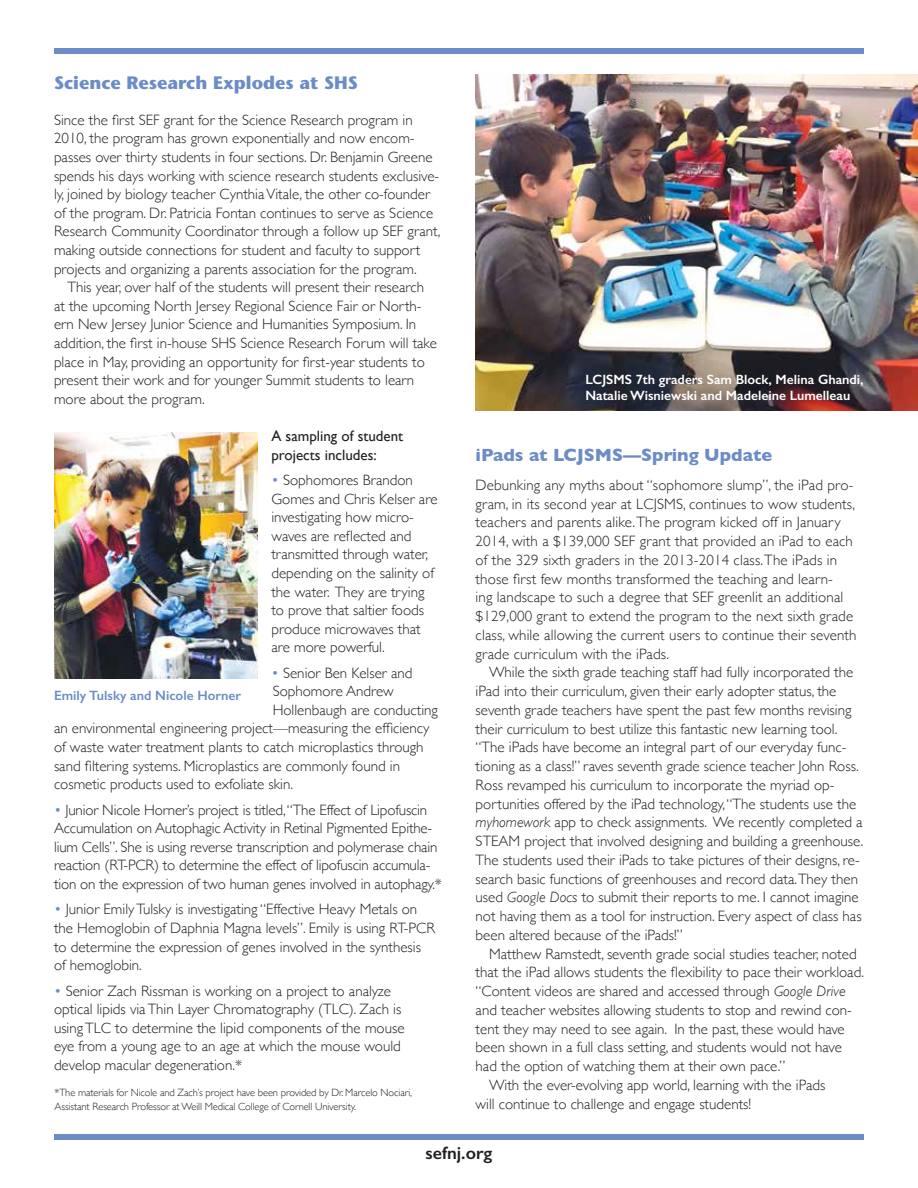
<style>
.page{position:relative;width:918px;height:1188px;background:#fff}
.page>*{position:absolute;margin:0;border:0;box-sizing:border-box;transform-origin:0 0}
.t1{font:700 18px "Stone Sans";color:#6c8cc7}
.t2{font:700 18px "Gill Sans";color:#6c8cc7}
.t3{font:600 18px "Gill Sans";color:#231f20}
.t4{font:300 15px/18.6px "Gill Sans";color:#231f20}
.t5{font:15px/18.6px "Gill Sans";color:#231f20}
.t6{font:600 13.5px/16.2px "Gill Sans";color:#fff}
.t7{font:600 13.5px "Gill Sans";color:#6c8cc7}
.t8{font:300 10.5px/13.5px "Gill Sans";letter-spacing:-.01em;color:#231f20}
.s1{color:#6c8cc7}
.s2{font-style:italic}
</style>
<div class="page">
<img style="left:476px;top:75px;width:442px;height:335px">
<div style="left:54px;top:1134px;width:810px;height:6px;background:#6c8cc7"></div>
<div style="left:54px;top:48px;width:810px;height:6px;background:#6c8cc7"></div>
<img style="left:54px;top:433px;width:204px;height:246px">
<p class="t1" style="left:54px;top:72px;width:305px">Science Research Explodes at SHS</p>
<p class="t4" style="left:54px;top:110px;width:360px">Since the first SEF grant for the Science Research program in</p>
<p class="t4" style="left:54px;top:128px;width:362px">2010, the program has grown exponentially and now encom-</p>
<p class="t4" style="left:54px;top:147px;width:380px">passes over thirty students in four sections. Dr. Benjamin Greene</p>
<p class="t4" style="left:54px;top:166px;width:387px">spends his days working with science research students exclusive-</p>
<p class="t4" style="left:54px;top:184px;width:378px">ly, joined by biology teacher Cynthia Vitale, the other co-founder</p>
<p class="t4" style="left:54px;top:203px;width:381px">of the program. Dr. Patricia Fontan continues to serve as Science</p>
<p class="t4" style="left:54px;top:221px;width:388px">Research Community Coordinator through a follow up SEF grant,</p>
<p class="t4" style="left:54px;top:240px;width:368px">making outside connections for student and faculty to support</p>
<p class="t4" style="left:54px;top:259px;width:364px">projects and organizing a parents association for the program.</p>
<p class="t4" style="left:68px;top:277px;width:358px">This year, over half of the students will present their research</p>
<p class="t4" style="left:54px;top:296px;width:369px">at the upcoming North Jersey Regional Science Fair or North-</p>
<p class="t4" style="left:54px;top:314px;width:364px">ern New Jersey Junior Science and Humanities Symposium. In</p>
<p class="t4" style="left:54px;top:333px;width:385px">addition, the first in-house SHS Science Research Forum will take</p>
<p class="t4" style="left:54px;top:352px;width:372px">place in May, providing an opportunity for first-year students to</p>
<p class="t4" style="left:54px;top:370px;width:362px">present their work and for younger Summit students to learn</p>
<p class="t4" style="left:54px;top:389px;width:152px">more about the program.</p>
<p class="t5" style="left:271px;top:426px;width:133px">A sampling of student projects includes:</p>
<p class="t4" style="left:271px;top:470px;width:168px"><span class="s1">•</span> Sophomores Brandon<br>Gomes and Chris Kelser are investigating how micro&shy;waves are reflected and transmitted through water, depending on the salinity of the water. They are trying to prove that saltier foods produce microwaves that are more powerful.</p>
<p class="t4" style="left:271px;top:663px;width:143px"><span class="s1">•</span> Senior Ben Kelser and</p>
<p class="t4" style="left:273px;top:681px;width:123px">Sophomore Andrew</p>
<p class="t4" style="left:273px;top:700px;width:167px">Hollenbaugh are conducting</p>
<p class="t4" style="left:54px;top:719px;width:377px">an environmental engineering project—measuring the efficiency</p>
<p class="t4" style="left:54px;top:737px;width:371px">of waste water treatment plants to catch microplastics through</p>
<p class="t4" style="left:54px;top:756px;width:348px">sand filtering systems. Microplastics are commonly found in</p>
<p class="t4" style="left:54px;top:774px;width:241px">cosmetic products used to exfoliate skin.</p>
<p class="t4" style="left:54px;top:800px;width:389px"><span class="s1">•</span> Junior Nicole Horner’s project is titled, “The Effect of Lipofuscin Accumulation on Autophagic Activity in Retinal Pigmented Epithe&shy;lium Cells”. She is using reverse transcription and polymerase chain reaction (RT-PCR) to determine the effect of lipofuscin accumula&shy;tion on the expression of two human genes involved in autophagy.*</p>
<p class="t4" style="left:54px;top:899px;width:383px"><span class="s1">•</span> Junior Emily Tulsky is investigating “Effective Heavy Metals on the Hemoglobin of Daphnia Magna levels”. Emily is using RT-PCR to determine the expression of genes involved in the synthesis of hemoglobin.</p>
<p class="t4" style="left:54px;top:981px;width:352px"><span class="s1">•</span> Senior Zach Rissman is working on a project to analyze optical lipids via Thin Layer Chromatography (TLC). Zach is using TLC to determine the lipid components of the mouse eye from a young age to an age at which the mouse would develop macular degeneration.*</p>
<p class="t7" style="left:54px;top:687px;width:189px">Emily Tulsky and Nicole Horner</p>
<p class="t8" style="left:55px;top:1085px;width:359px">*The materials for Nicole and Zach’s project have been provided by Dr. Marcelo Nociari,<br>Assistant Research Professor at Weill Medical College of Cornell University.</p>
<p class="t6" style="left:585px;top:371px;width:280px">LCJSMS 7th graders Sam Block, Melina Ghandi,<br>Natalie Wisniewski and Madeleine Lumelleau</p>
<p class="t2" style="left:476px;top:441px;width:298px">iPads at LCJSMS—Spring Update</p>
<p class="t4" style="left:476px;top:475px;width:379px">Debunking any myths about “sophomore slump”, the iPad pro-</p>
<p class="t4" style="left:476px;top:494px;width:381px">gram, in its second year at LCJSMS, continues to wow students,</p>
<p class="t4" style="left:476px;top:513px;width:366px">teachers and parents alike. The program kicked off in January</p>
<p class="t4" style="left:476px;top:531px;width:379px">2014, with a $139,000 SEF grant that provided an iPad to each</p>
<p class="t4" style="left:476px;top:550px;width:363px">of the 329 sixth graders in the 2013-2014 class. The iPads in</p>
<p class="t4" style="left:476px;top:569px;width:359px">those first few months transformed the teaching and learn-</p>
<p class="t4" style="left:476px;top:588px;width:369px">ing landscape to such a degree that SEF greenlit an additional</p>
<p class="t4" style="left:476px;top:606px;width:379px">$129,000 grant to extend the program to the next sixth grade</p>
<p class="t4" style="left:476px;top:625px;width:382px">class, while allowing the current users to continue their seventh</p>
<p class="t4" style="left:476px;top:644px;width:195px">grade curriculum with the iPads.</p>
<p class="t4" style="left:489px;top:663px;width:366px">While the sixth grade teaching staff had fully incorporated the</p>
<p class="t4" style="left:476px;top:681px;width:362px">iPad into their curriculum, given their early adopter status, the</p>
<p class="t4" style="left:476px;top:700px;width:377px">seventh grade teachers have spent the past few months revising</p>
<p class="t4" style="left:476px;top:719px;width:363px">their curriculum to best utilize this fantastic new learning tool.</p>
<p class="t4" style="left:476px;top:738px;width:372px">“The iPads have become an integral part of our everyday func-</p>
<p class="t4" style="left:476px;top:756px;width:385px">tioning as a class!” raves seventh grade science teacher John Ross.</p>
<p class="t4" style="left:476px;top:775px;width:360px">Ross revamped his curriculum to incorporate the myriad op-</p>
<p class="t4" style="left:476px;top:794px;width:382px">portunities offered by the iPad technology, “The students use the</p>
<p class="t4" style="left:476px;top:813px;width:388px"><span class="s2">myhomework</span> app to check assignments. We recently completed a</p>
<p class="t4" style="left:476px;top:831px;width:389px">STEAM project that involved designing and building a greenhouse.</p>
<p class="t4" style="left:476px;top:850px;width:386px">The students used their iPads to take pictures of their designs, re-</p>
<p class="t4" style="left:476px;top:869px;width:384px">search basic functions of greenhouses and record data.They then</p>
<p class="t4" style="left:476px;top:888px;width:385px">used <span class="s2">Google Docs</span> to submit their reports to me. I cannot imagine</p>
<p class="t4" style="left:476px;top:906px;width:388px">not having them as a tool for instruction. Every aspect of class has</p>
<p class="t4" style="left:476px;top:925px;width:209px">been altered because of the iPads!”</p>
<p class="t4" style="left:489px;top:944px;width:369px">Matthew Ramstedt, seventh grade social studies teacher, noted</p>
<p class="t4" style="left:476px;top:963px;width:390px">that the iPad allows students the flexibility to pace their workload.</p>
<p class="t4" style="left:476px;top:981px;width:372px">“Content videos are shared and accessed through <span class="s2">Google Drive</span></p>
<p class="t4" style="left:476px;top:1000px;width:378px">and teacher websites allowing students to stop and rewind con-</p>
<p class="t4" style="left:476px;top:1019px;width:371px">tent they may need to see again. In the past, these would have</p>
<p class="t4" style="left:476px;top:1038px;width:368px">been shown in a full class setting, and students would not have</p>
<p class="t4" style="left:476px;top:1056px;width:311px">had the option of watching them at their own pace.”</p>
<p class="t4" style="left:489px;top:1075px;width:338px">With the ever-evolving app world, learning with the iPads</p>
<p class="t4" style="left:476px;top:1094px;width:277px">will continue to challenge and engage students!</p>
<p class="t3" style="left:426px;top:1142px;width:68px">sefnj.org</p>
</div>
